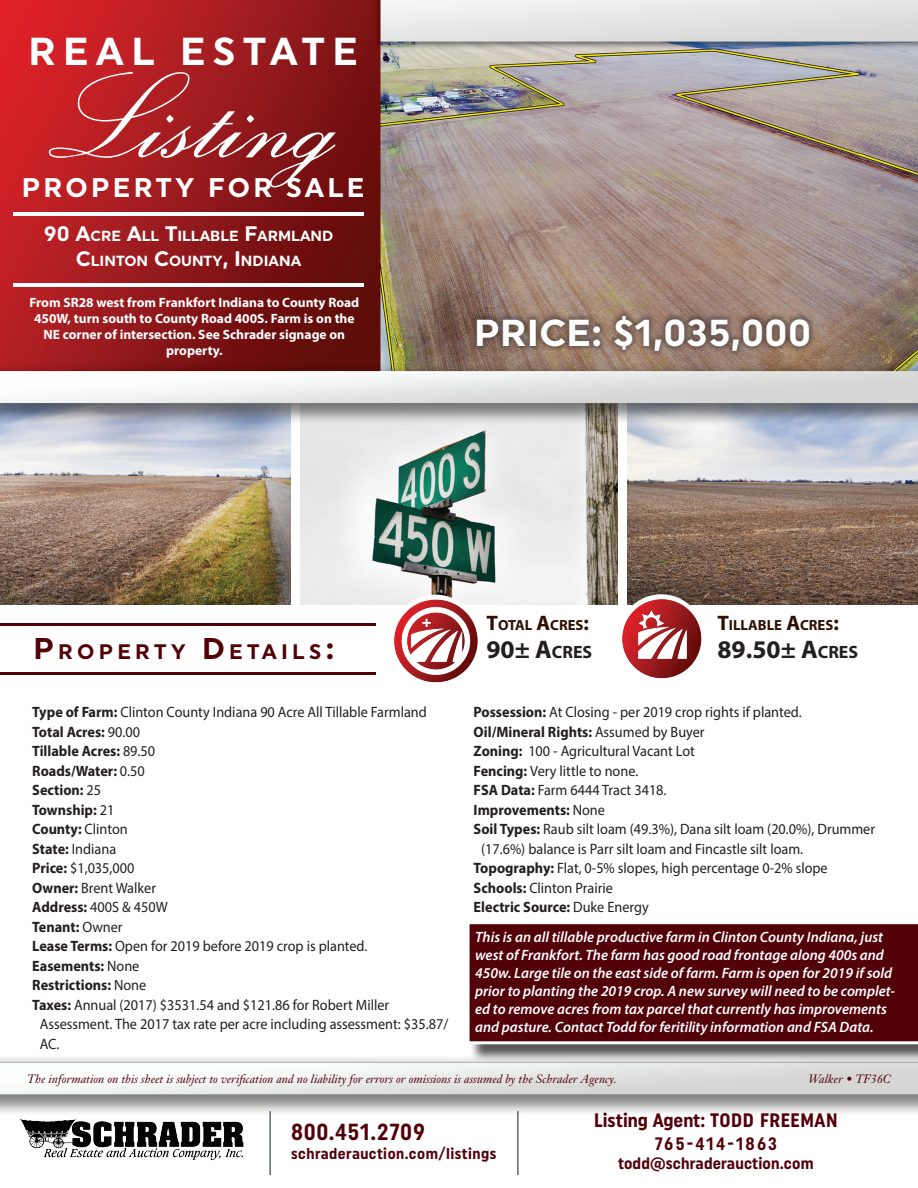
<style>
.page{position:relative;width:918px;height:1188px;background:#fff}
.page>*{position:absolute;margin:0;border:0;box-sizing:border-box;transform-origin:0 0}
.t1{font:121.5px "Exmouth";color:#fff}
.t2{font:700 39px "Uniform";letter-spacing:.19em;color:#fff}
.t3{font:700 37.5px "Uniform";letter-spacing:.01em;color:#fff}
.t4{font:700 27px "Uniform";letter-spacing:.12em;color:#fff}
.t5{font:700 25.5px "Myriad Pro";color:#231f20}
.t6{font:700 23.25px "Uniform Condensed";letter-spacing:.03em;color:#530109}
.t7{font:700 21px "Uniform";letter-spacing:.2em;color:#530109}
.t8{font:700 19.5px "Uniform Condensed";color:#530109}
.t9{font:700 18px "Uniform Condensed";letter-spacing:.12em;color:#530109}
.t10{font:700 16.5px "Uniform Condensed";letter-spacing:.01em;color:#530109}
.t11{font:700 15.75px "Uniform Condensed";letter-spacing:.03em;color:#530109}
.t12{font:15px "Myriad Pro";color:#231f20;scale:.95 1}
.t13{font:italic 600 15px/18px "Myriad Pro";color:#fff}
.t14{font:700 15px "Myriad Pro";color:#231f20;scale:.95 1}
.t15{font:700 14.7px/25.2px "Uniform";color:#fff;text-align:center}
.t16{font:700 14.7px "Myriad Pro";color:#2e0f00}
.t17{font:700 13.5px/16.2px "Myriad Pro";color:#fff;text-align:center}
.t18{font:italic 12px "Janson Text";color:#530109}
.s1{font-size:21px}
.s2{font-size:30px}
.s3{font-weight:700}
.s4{font-weight:400}
.s5{font-size:17.85px}
</style>
<div class="page">
<img style="left:0;top:0;width:918px;height:1113px">
<img style="left:20px;top:1119px;width:224px;height:42px">
<hr style="left:269px;top:1111px;width:2px;height:64px;background:#5e6573">
<hr style="left:517px;top:1111px;width:2px;height:64px;background:#5e6573">
<svg style="left:33px;top:635px;width:158px;height:27px"></svg>
<svg style="left:202px;top:635px;width:79px;height:27px"></svg>
<svg style="left:291px;top:640px;width:45px;height:25px"></svg>
<div style="left:469px;top:923px;width:449px;height:140px;background:#231f20;opacity:.75"></div>
<div style="left:467px;top:921px;width:451px;height:123px;background:#530109"></div>
<div style="left:471px;top:309px;width:345px;height:48px;background:#231f20;opacity:.39"></div>
<img style="left:386px;top:584px;width:115px;height:104px">
<img style="left:620px;top:583px;width:114px;height:106px">
<hr style="left:14px;top:213px;width:350px;height:3px;background:#fff">
<hr style="left:14px;top:284px;width:350px;height:3px;background:#fff">
<hr style="left:0;top:623px;width:375px;height:3px;background:#530109">
<hr style="left:0;top:672px;width:375px;height:3px;background:#530109">
<h2 class="t2" style="left:28px;top:28px;width:331px">REAL ESTATE</h2>
<h1 class="t1" style="left:38px;top:46px;width:311px">Listing</h1>
<h3 class="t4" style="left:22px;top:171px;width:229px">PROPERTY FOR</h3>
<h3 class="t4" style="left:286px;top:171px;width:60px">SALE</h3>
<p class="t15" style="left:44px;top:223px;width:291px"><span class="s1">90 A</span>CRE <span class="s1">A</span>LL <span class="s1">T</span>ILLABLE <span class="s1">F</span>ARMLAND<br><span class="s1">C</span>LINTON <span class="s1">C</span>OUNTY<span class="s1">, I</span> NDIANA</p>
<p class="t17" style="left:29px;top:293px;width:331px">From SR28 west from Frankfort Indiana to County Road 450W, turn south to County Road 400S. Farm is on the NE corner of intersection. See Schrader signage on property.</p>
<h3 class="t3" style="left:474px;top:310px;width:49px">PRICE</h3>
<h3 class="t3" style="left:591px;top:310px;width:221px">: $1,035,000</h3>
<h3 class="t7" style="left:34px;top:639px;width:302px"><span class="s2">P</span>ROP ERTY <span class="s2">D</span>ETA ILS<span class="s2">:</span></h3>
<p class="t12" style="left:32px;top:703px;width:417px"><span class="s3">Type of Farm:</span> Clinton County Indiana 90 Acre All Tillable Farmland</p>
<p class="t14" style="left:32px;top:722px;width:115px">Total Acres: <span class="s4">90.00</span></p>
<p class="t14" style="left:32px;top:742px;width:131px">Tillable Acres: <span class="s4">89.50</span></p>
<p class="t14" style="left:32px;top:761px;width:120px">Roads/Water: <span class="s4">0.50</span></p>
<p class="t14" style="left:32px;top:781px;width:74px">Section: <span class="s4">25</span></p>
<p class="t14" style="left:32px;top:800px;width:88px">Township: <span class="s4">21</span></p>
<p class="t14" style="left:32px;top:820px;width:102px">County: <span class="s4">Clinton</span></p>
<p class="t12" style="left:32px;top:840px;width:90px"><span class="s3">State:</span> Indiana</p>
<p class="t12" style="left:32px;top:859px;width:109px"><span class="s3">Price:</span> $1,035,000</p>
<p class="t12" style="left:32px;top:879px;width:132px"><span class="s3">Owner:</span> Brent Walker</p>
<p class="t12" style="left:32px;top:898px;width:144px"><span class="s3">Address:</span> 400S &amp; 450W</p>
<p class="t14" style="left:32px;top:917px;width:97px">Tenant: <span class="s4">Owner</span></p>
<p class="t12" style="left:32px;top:937px;width:354px"><span class="s3">Lease Terms:</span> Open for 2019 before 2019 crop is planted.</p>
<p class="t14" style="left:32px;top:956px;width:114px">Easements: <span class="s4">None</span></p>
<p class="t14" style="left:32px;top:976px;width:122px">Restrictions: <span class="s4">None</span></p>
<p class="t12" style="left:32px;top:996px;width:377px"><span class="s3">Taxes:</span> Annual (2017) $3531.54 and $121.86 for Robert Miller</p>
<p class="t12" style="left:40px;top:1015px;width:431px">Assessment. The 2017 tax rate per acre including assessment: $35.87/</p>
<p class="t12" style="left:40px;top:1035px;width:22px">AC.</p>
<p class="t16" style="left:487px;top:616px;width:104px"><span class="s1">T</span>OTAL <span class="s1">A</span>CRES<span class="s1">:</span></p>
<p class="t16" style="left:717px;top:616px;width:123px"><span class="s1">T</span>ILLABLE <span class="s1">A</span>CRES<span class="s1">:</span></p>
<h3 class="t5" style="left:487px;top:633px;width:107px">90± A<span class="s5">CRES</span></h3>
<h3 class="t5" style="left:717px;top:633px;width:142px">89.50± A<span class="s5">CRES</span></h3>
<p class="t12" style="left:474px;top:703px;width:347px"><span class="s3">Possession:</span> At Closing - per 2019 crop rights if planted.</p>
<p class="t14" style="left:474px;top:722px;width:245px">Oil/Mineral Rights: <span class="s4">Assumed by Buyer</span></p>
<p class="t12" style="left:474px;top:742px;width:234px"><span class="s3">Zoning:</span> 100 - Agricultural Vacant Lot</p>
<p class="t12" style="left:474px;top:762px;width:175px"><span class="s3">Fencing:</span> Very little to none.</p>
<p class="t12" style="left:474px;top:781px;width:205px"><span class="s3">FSA Data:</span> Farm 6444 Tract 3418.</p>
<p class="t14" style="left:474px;top:800px;width:140px">Improvements: <span class="s4">None</span></p>
<p class="t12" style="left:474px;top:820px;width:424px"><span class="s3">Soil Types:</span> Raub silt loam (49.3%), Dana silt loam (20.0%), Drummer</p>
<p class="t12" style="left:481px;top:840px;width:341px">(17.6%) balance is Parr silt loam and Fincastle silt loam.</p>
<p class="t12" style="left:474px;top:859px;width:374px"><span class="s3">Topography:</span> Flat, 0-5% slopes, high percentage 0-2% slope</p>
<p class="t12" style="left:474px;top:879px;width:148px"><span class="s3">Schools:</span> Clinton Prairie</p>
<p class="t14" style="left:474px;top:898px;width:186px">Electric Source: <span class="s4">Duke Energy</span></p>
<p class="t13" style="left:475px;top:928px;width:422px">This is an all tillable productive farm in Clinton County Indiana, just west of Frankfort. The farm has good road frontage along 400s and 450w. Large tile on the east side of farm. Farm is open for 2019 if sold prior to planting the 2019 crop. A new survey will need to be complet&shy;ed to remove acres from tax parcel that currently has improvements and pasture. Contact Todd for feritility information and FSA Data.</p>
<p class="t18" style="left:27px;top:1072px;width:591px">The information on this sheet is subject to verification and no liability for errors or omissions is assumed by the Schrader Agency.</p>
<p class="t18" style="left:809px;top:1072px;width:84px">Walker • TF36C</p>
<h3 class="t6" style="left:291px;top:1118px;width:135px">800.451.2709</h3>
<p class="t11" style="left:291px;top:1145px;width:207px">schraderauction.com/listings</p>
<h3 class="t8" style="left:594px;top:1109px;width:245px">Listing Agent: TODD FREEMAN</h3>
<p class="t9" style="left:655px;top:1133px;width:124px">765-414-1863</p>
<p class="t10" style="left:618px;top:1154px;width:197px">todd@schraderauction.com</p>
</div>
